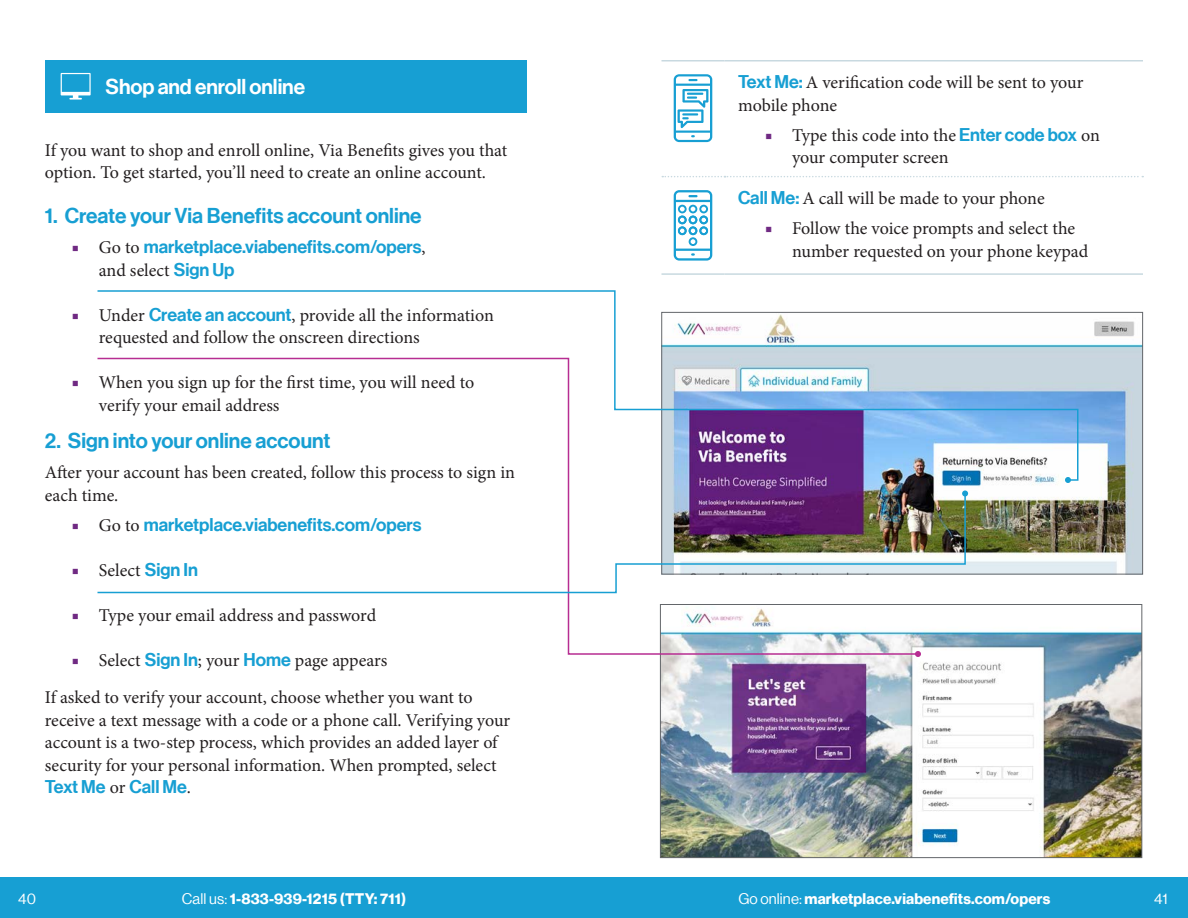
<style>
.page{position:relative;width:1188px;height:918px;background:#fff}
.page>*{position:absolute;margin:0;border:0;box-sizing:border-box;transform-origin:0 0}
.t1{font:21px "N Haas Grotesk DS Pro 65 Md";color:#179fd3}
.t2{font:21px "N Haas Grotesk DS Pro 65 Md";letter-spacing:-.005em;color:#fff}
.t3{font:18px/22.5px "Minion Pro";color:#231f20}
.t4{font:18px "N Haas Grotesk DS Pro 65 Md";color:#179fd3}
.t5{font:15px "N Haas Grotesk DS Pro 75 Bd";letter-spacing:.01em;color:#fff}
.t6{font:15px "N Haas Grotesk DS Pro 55 Rg";color:#fff}
.s1{font-family:"Minion Pro";color:#702a83}
.s2{font-family:"Minion Pro";color:#231f20}
.s3{font-family:"N Haas Grotesk DS Pro 65 Md";color:#179fd3}
.s4{color:#702a83}
.s5{font-family:"N Haas Grotesk DS Pro 55 Rg"}
</style>
<div class="page">
<div style="left:594px;top:878px;width:594px;height:40px;background:#179fd3"></div>
<div style="left:0;top:878px;width:594px;height:40px;background:#179fd3"></div>
<hr style="left:662px;top:60px;width:62px;height:2px;background:#c8d9e0">
<hr style="left:724px;top:60px;width:419px;height:2px;background:#c8d9e0">
<hr style="left:662px;top:273px;width:62px;height:2px;background:#c8d9e0">
<hr style="left:724px;top:273px;width:419px;height:2px;background:#c8d9e0">
<svg style="left:662px;top:176px;width:481px;height:1px"></svg>
<svg style="left:674px;top:74px;width:38px;height:68px"></svg>
<svg style="left:674px;top:190px;width:38px;height:71px"></svg>
<div style="left:45px;top:60px;width:481px;height:52px;background:#179fd3"></div>
<svg style="left:61px;top:73px;width:30px;height:27px"></svg>
<img style="left:662px;top:631px;width:478px;height:225px">
<img style="left:920px;top:321px;width:221px;height:251px">
<svg style="left:97px;top:290px;width:982px;height:192px"></svg>
<svg style="left:1065px;top:477px;width:6px;height:6px"></svg>
<svg style="left:97px;top:357px;width:823px;height:299px"></svg>
<svg style="left:915px;top:651px;width:6px;height:6px"></svg>
<svg style="left:97px;top:492px;width:870px;height:102px"></svg>
<svg style="left:962px;top:490px;width:6px;height:6px"></svg>
<p class="t2" style="left:106px;top:75px;width:201px">Shop and enroll online</p>
<p class="t3" style="left:45px;top:139px;width:464px">If you want to shop and enroll online, Via Benefits gives you that option. To get started, you’ll need to create an online account.</p>
<p class="t1" style="left:45px;top:204px;width:378px">1. Create your Via Benefits account online</p>
<p class="t4" style="left:72px;top:236px;width:355px"><span class="s1">■</span> <span class="s2">Go to</span> marketplace.viabenefits.com/opers<span class="s2">,</span></p>
<p class="t3" style="left:99px;top:259px;width:137px">and select <span class="s3">Sign Up</span></p>
<p class="t3" style="left:99px;top:304px;width:397px;text-indent:-27px"><span class="s4">■</span> Under <span class="s3">Create an account</span>, provide all the information requested and follow the onscreen directions</p>
<p class="t3" style="left:99px;top:371px;width:377px;text-indent:-27px"><span class="s4">■</span> When you sign up for the first time, you will need to verify your email address</p>
<p class="t1" style="left:45px;top:429px;width:287px">2. Sign into your online account</p>
<p class="t3" style="left:45px;top:461px;width:472px">After your account has been created, follow this process to sign in each time.</p>
<p class="t4" style="left:72px;top:514px;width:351px"><span class="s1">■</span> <span class="s2">Go to</span> marketplace.viabenefits.com/opers</p>
<p class="t3" style="left:72px;top:559px;width:128px"><span class="s4">■</span> Select <span class="s3">Sign In</span></p>
<p class="t3" style="left:72px;top:604px;width:306px"><span class="s4">■</span> Type your email address and password</p>
<p class="t3" style="left:45px;top:641px;width:429px;line-height:37.5px;text-indent:27px"><span class="s4">■</span> Select <span class="s3">Sign In</span>; your <span class="s3">Home</span> page appears<br>If asked to verify your account, choose whether you want to</p>
<p class="t3" style="left:45px;top:709px;width:467px">receive a text message with a code or a phone call. Verifying your account is a two-step process, which provides an added layer of security for your personal information. When prompted, select</p>
<p class="t4" style="left:45px;top:776px;width:148px">Text Me <span class="s2">or</span> Call Me<span class="s2">.</span></p>
<p class="t3" style="left:738px;top:71px;width:347px"><span class="s3">Text Me:</span> A verification code will be sent to your mobile phone</p>
<p class="t3" style="left:792px;top:124px;width:310px;text-indent:-27px"><span class="s4">■</span> Type this code into the <span class="s3">Enter code box</span> on your computer screen</p>
<p class="t3" style="left:738px;top:187px;width:308px"><span class="s3">Call Me:</span> A call will be made to your phone</p>
<p class="t3" style="left:792px;top:217px;width:298px;text-indent:-27px"><span class="s4">■</span> Follow the voice prompts and select the number requested on your phone keypad</p>
<p class="t6" style="left:18px;top:890px;width:19px">40</p>
<p class="t5" style="left:182px;top:890px;width:226px"><span class="s5">Call us:</span> 1-833-939-1215 (TTY: 711)</p>
<p class="t5" style="left:738px;top:890px;width:313px"><span class="s5">Go online:</span> marketplace.viabenefits.com/opers</p>
<p class="t6" style="left:1154px;top:890px;width:15px">41</p>
</div>
